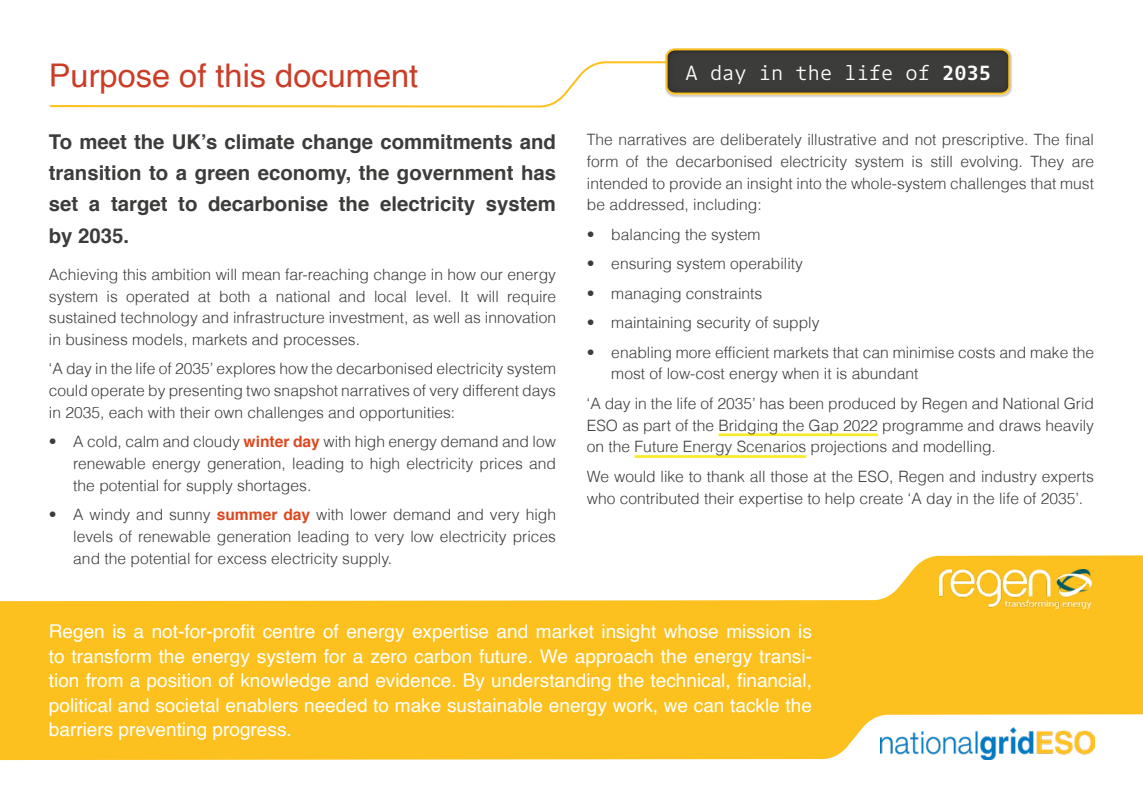
<style>
.page{position:relative;width:1143px;height:809px;background:#fff}
.page>*{position:absolute;margin:0;border:0;box-sizing:border-box;transform-origin:0 0}
.t1{font:32.55px "Helvetica";color:#cb3d27}
.t2{font:700 20.33px/31.2px "Helvetica";color:#3c3c3b;text-align:justify}
.t3{font:20.33px "Dico Code Two";color:#fff}
.t4{font:18.98px/24.5px "Helvetica";color:#fff;text-align:justify}
.t5{font:300 15.6px/21.8px "Helvetica";color:#3c3c3b;text-align:justify}
.s1{font-weight:700;color:#dc4820}
.s2{font-weight:700}
</style>
<div class="page">
<svg style="left:49px;top:61px;width:615px;height:47px"></svg>
<img style="left:664px;top:54px;width:348px;height:43px">
<svg style="left:665px;top:48px;width:346px;height:48px;background:#534e3e"></svg>
<svg style="left:0;top:555px;width:1143px;height:159px;fill:#fcc11f"></svg>
<svg style="left:0;top:714px;width:1143px;height:47px;fill:#fcc11f"></svg>
<img style="left:880px;top:727px;width:214px;height:31px">
<img style="left:940px;top:569px;width:151px;height:38px">
<hr style="left:718px;top:433px;width:160px;height:3px;background:#faea27">
<hr style="left:635px;top:455px;width:171px;height:2px;background:#faea27">
<h1 class="t1" style="left:49px;top:50px;width:371px">Purpose of this document</h1>
<h2 class="t2" style="left:49px;top:126px;width:509px">To meet the UK’s climate change commitments and transition to a green economy, the government has set a target to decarbonise the electricity system by 2035.</h2>
<p class="t5" style="left:49px;top:263px;width:509px">Achieving this ambition will mean far-reaching change in how our energy system is operated at both a national and local level. It will require sustained technology and infrastructure investment, as well as innovation in business models, markets and processes.</p>
<p class="t5" style="left:49px;top:357px;width:509px">‘A day in the life of 2035’ explores how the decarbonised electricity system could operate by presenting two snapshot narratives of very different days in 2035, each with their own challenges and opportunities:</p>
<p class="t5" style="left:73px;top:430px;width:484px;text-indent:-24px">• A cold, calm and cloudy <span class="s1">winter day</span> with high energy demand and low renewable energy generation, leading to high electricity prices and the potential for supply shortages.</p>
<p class="t5" style="left:73px;top:503px;width:484px;text-indent:-24px">• A windy and sunny <span class="s1">summer day</span> with lower demand and very high levels of renewable generation leading to very low electricity prices and the potential for excess electricity supply.</p>
<h2 class="t3" style="left:686px;top:60px;width:307px">A day in the life of <span class="s2">2035</span></h2>
<p class="t5" style="left:587px;top:129px;width:509px">The narratives are deliberately illustrative and not prescriptive. The final form of the decarbonised electricity system is still evolving. They are intended to provide an insight into the whole-system challenges that must be addressed, including:</p>
<p class="t5" style="left:587px;top:223px;width:175px">• balancing the system</p>
<p class="t5" style="left:587px;top:253px;width:218px">• ensuring system operability</p>
<p class="t5" style="left:587px;top:282px;width:177px">• managing constraints</p>
<p class="t5" style="left:587px;top:311px;width:234px">• maintaining security of supply</p>
<p class="t5" style="left:611px;top:341px;width:484px;text-indent:-24px">• enabling more efficient markets that can minimise costs and make the most of low-cost energy when it is abundant</p>
<p class="t5" style="left:587px;top:392px;width:509px">‘A day in the life of 2035’ has been produced by Regen and National Grid ESO as part of the Bridging the Gap 2022 programme and draws heavily on the Future Energy Scenarios projections and modelling.</p>
<p class="t5" style="left:587px;top:465px;width:509px">We would like to thank all those at the ESO, Regen and industry experts who contributed their expertise to help create ‘A day in the life of 2035’.</p>
<p class="t4" style="left:49px;top:619px;width:765px">Regen is a not-for-profit centre of energy expertise and market insight whose mission is to transform the energy system for a zero carbon future. We approach the energy transi&shy;tion from a position of knowledge and evidence. By understanding the technical, financial, political and societal enablers needed to make sustainable energy work, we can tackle the barriers preventing progress.</p>
</div>
